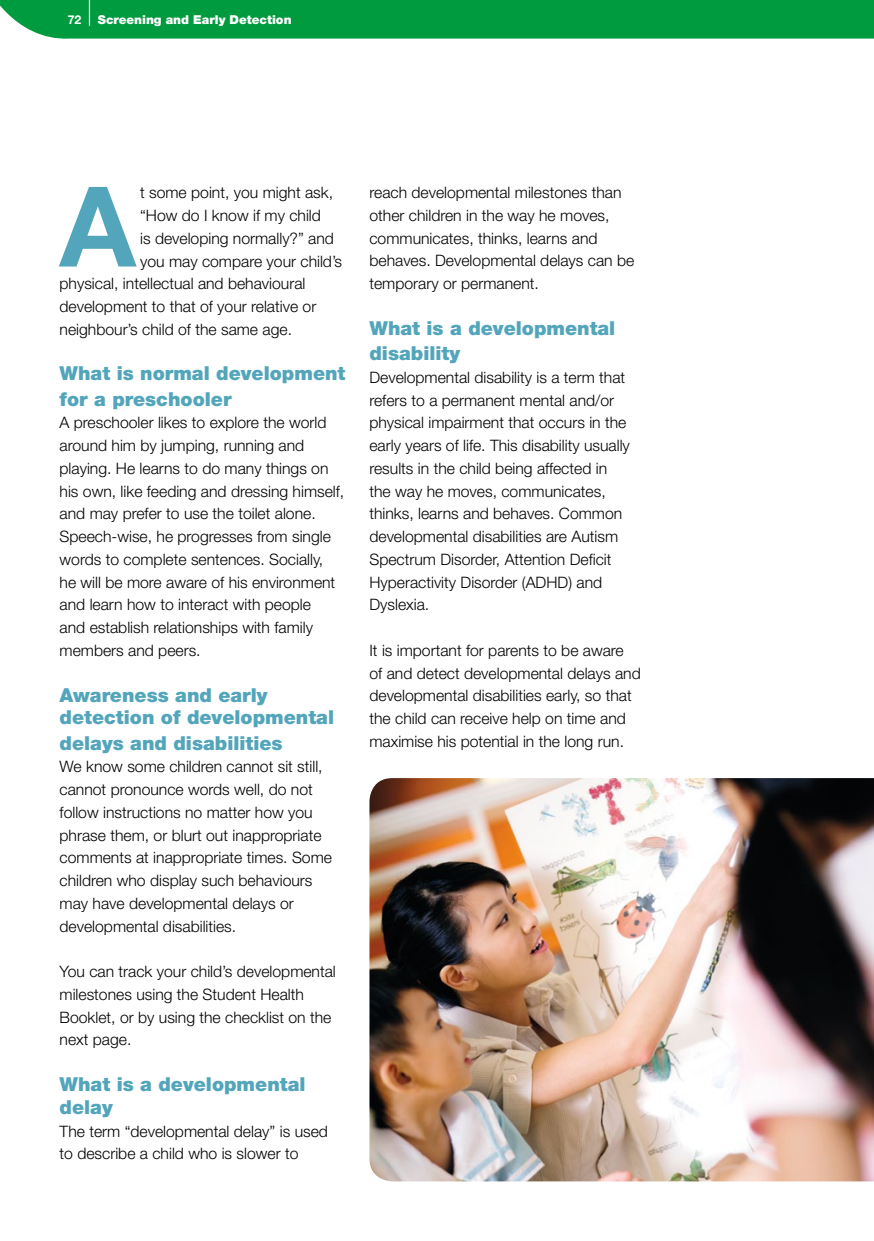
<style>
.page{position:relative;width:874px;height:1241px;background:#fff}
.page>*{position:absolute;margin:0;border:0;box-sizing:border-box;transform-origin:0 0}
.t1{font:700 111.3px "Helvetica Neue LT Std";color:#52a5ba}
.t2{font:900 19.25px/25.2px "Helvetica Neue LT Std";color:#52a5ba}
.t3{font:300 15.75px/22.8px "Helvetica Neue LT Std";color:#000}
.t4{font:900 12.25px "Helvetica Neue LT Std";color:#fff}
.t5{font:700 12.25px "Helvetica Neue LT Std";color:#fff}
</style>
<div class="page">
<div style="left:0;top:0;width:873px;height:39px;background:#009b3e"></div>
<img style="left:369px;top:778px;width:504px;height:403px">
<p class="t5" style="left:68px;top:12px;width:15px">72</p>
<p class="t4" style="left:98px;top:12px;width:195px">Screening and Early Detection</p>
<h1 class="t1" style="left:60px;top:158px;width:78px">A</h1>
<p class="t3" style="left:140px;top:181px;width:194px">t some point, you might ask,</p>
<p class="t3" style="left:140px;top:204px;width:182px">“How do I know if my child</p>
<p class="t3" style="left:140px;top:226px;width:195px">is developing normally?” and</p>
<p class="t3" style="left:140px;top:249px;width:203px">you may compare your child’s</p>
<p class="t3" style="left:60px;top:272px;width:247px">physical, intellectual and behavioural</p>
<p class="t3" style="left:60px;top:295px;width:258px">development to that of your relative or</p>
<p class="t3" style="left:60px;top:317px;width:234px">neighbour’s child of the same age.</p>
<p class="t2" style="left:60px;top:361px;width:287px">What is normal development for a preschooler</p>
<p class="t3" style="left:60px;top:411px;width:286px">A preschooler likes to explore the world around him by jumping, running and playing. He learns to do many things on his own, like feeding and dressing himself, and may prefer to use the toilet alone.<br>Speech-wise, he progresses from single words to complete sentences. Socially,<br>he will be more aware of his environment and learn how to interact with people<br>and establish relationships with family members and peers.</p>
<p class="t2" style="left:60px;top:683px;width:276px;line-height:22.8px">Awareness and early detection of developmental</p>
<p class="t2" style="left:60px;top:729px;width:224px">delays and disabilities</p>
<p class="t3" style="left:60px;top:754px;width:274px">We know some children cannot sit still, cannot pronounce words well, do not follow instructions no matter how you phrase them, or blurt out inappropriate comments at inappropriate times. Some children who display such behaviours may have developmental delays or developmental disabilities.</p>
<p class="t3" style="left:60px;top:959px;width:278px">You can track your child’s developmental milestones using the Student Health<br>Booklet, or by using the checklist on the next page.</p>
<p class="t2" style="left:60px;top:1072px;width:247px;line-height:22.8px">What is a developmental delay</p>
<p class="t3" style="left:60px;top:1118px;width:270px">The term “developmental delay” is used to describe a child who is slower to</p>
<p class="t3" style="left:369px;top:181px;width:266px">reach developmental milestones than other children in the way he moves, communicates, thinks, learns and behaves. Developmental delays can be temporary or permanent.</p>
<p class="t2" style="left:369px;top:315px;width:247px">What is a developmental disability</p>
<p class="t3" style="left:369px;top:365px;width:262px">Developmental disability is a term that refers to a permanent mental and/or physical impairment that occurs in the early years of life. This disability usually results in the child being affected in the way he moves, communicates, thinks, learns and behaves. Common developmental disabilities are Autism Spectrum Disorder, Attention Deficit Hyperactivity Disorder (ADHD) and Dyslexia.</p>
<p class="t3" style="left:369px;top:638px;width:273px">It is important for parents to be aware<br>of and detect developmental delays and developmental disabilities early, so that the child can receive help on time and maximise his potential in the long run.</p>
</div>
